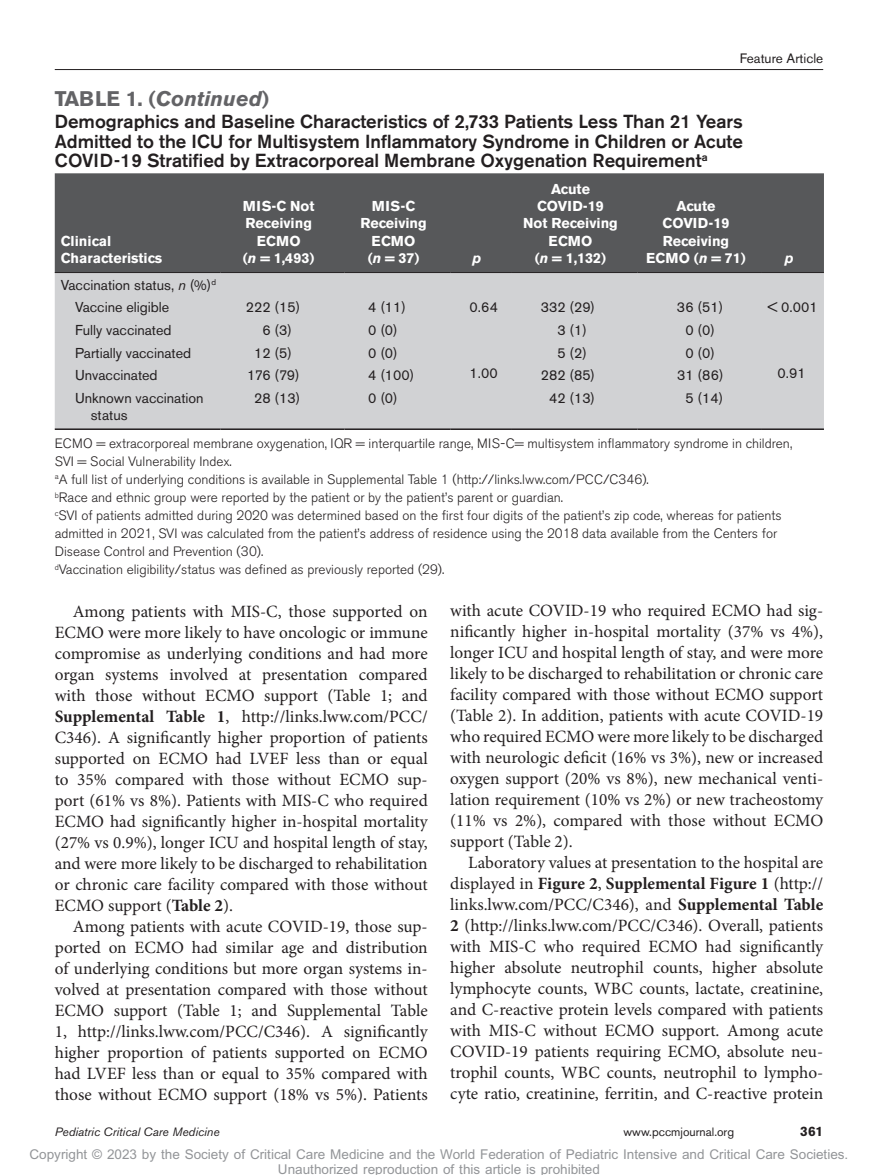
<style>
.page{position:relative;width:878px;height:1175px;background:#fff}
.page>*{position:absolute;margin:0;border:0;box-sizing:border-box;transform-origin:0 0}
.t1{font:700 21px "Akzidenz Grotesk BE";color:#636366}
.t2{font:500 18.75px/19.5px "Akzidenz Grotesk BE";color:#231f20;text-align:justify}
.t3{font:17.25px/21px "Minion Pro";color:#231f20;text-align:justify}
.t4{font:14.25px/22.6px "Akzidenz Grotesk BE";color:#231f20}
.t5{font:700 14.25px/17.2px "Akzidenz Grotesk BE";color:#fff;text-align:center}
.t6{font:italic 700 14.25px "Akzidenz Grotesk BE";color:#fff}
.t7{font:300 13.5px/18px "Akzidenz Grotesk BE";color:#231f20}
.t8{font:13.5px/15px "Arial MT Std";color:#939598;text-align:center}
.t9{font:13.5px "Akzidenz Grotesk BE";color:#231f20}
.t10{font:700 13.5px "Akzidenz Grotesk BE";color:#231f20}
.t11{font:italic 12px "Akzidenz Grotesk BE";color:#231f20}
.t12{font:12px "Akzidenz Grotesk BE";color:#231f20}
.s1{font-style:italic}
.s2{font-weight:700}
</style>
<div class="page">
<hr style="left:55px;top:69px;width:768px;height:1px;background:#231f20">
<div style="left:55px;top:173px;width:769px;height:99px;background:#57585a"></div>
<div style="left:55px;top:273px;width:769px;height:155px;background:#d1d2d4"></div>
<hr style="left:55px;top:272px;width:165px;height:1px;background:#231f20">
<hr style="left:220px;top:272px;width:124px;height:1px;background:#231f20">
<hr style="left:344px;top:272px;width:106px;height:1px;background:#231f20">
<hr style="left:450px;top:272px;width:61px;height:1px;background:#231f20">
<hr style="left:511px;top:272px;width:126px;height:1px;background:#231f20">
<hr style="left:637px;top:272px;width:125px;height:1px;background:#231f20">
<hr style="left:762px;top:272px;width:62px;height:1px;background:#231f20">
<hr style="left:55px;top:428px;width:165px;height:2px;background:#231f20">
<hr style="left:220px;top:428px;width:124px;height:2px;background:#231f20">
<hr style="left:344px;top:428px;width:106px;height:2px;background:#231f20">
<hr style="left:511px;top:428px;width:126px;height:2px;background:#231f20">
<hr style="left:637px;top:428px;width:125px;height:2px;background:#231f20">
<hr style="left:450px;top:428px;width:61px;height:2px;background:#231f20">
<hr style="left:762px;top:428px;width:62px;height:2px;background:#231f20">
<p class="t9" style="left:739px;top:50px;width:85px">Feature Article</p>
<p class="t1" style="left:55px;top:86px;width:216px">TABLE 1. (<span class="s1">Continued</span>)</p>
<p class="t2" style="left:55px;top:112px;width:689px">Demographics and Baseline Characteristics of 2,733 Patients Less Than 21 Years Admitted to the ICU for Multisystem Inflammatory Syndrome in Children or Acute COVID-19 Stratified by Extracorporeal Membrane Oxygenation Requirement<sup>a</sup></p>
<p class="t5" style="left:61px;top:232px;width:103px;text-align:left">Clinical<br>Characteristics</p>
<p class="t5" style="left:243px;top:197px;width:73px">MIS-C Not<br>Receiving<br>ECMO<br>(<span class="s1">n</span> = 1,493)</p>
<p class="t5" style="left:360px;top:198px;width:68px">MIS-C<br>Receiving<br>ECMO<br>(<span class="s1">n</span> = 37)</p>
<p class="t6" style="left:472px;top:249px;width:10px">p</p>
<p class="t5" style="left:523px;top:180px;width:96px">Acute<br>COVID-19<br>Not Receiving<br>ECMO<br>(<span class="s1">n</span> = 1,132)</p>
<p class="t5" style="left:646px;top:198px;width:101px">Acute<br>COVID-19<br>Receiving<br>ECMO (<span class="s1">n</span> = 71)</p>
<p class="t6" style="left:784px;top:249px;width:10px">p</p>
<p class="t4" style="left:75px;top:273px;width:142px;text-indent:-14px">Vaccination status, <span class="s1">n</span> (%)<sup>d<br></sup>Vaccine eligible</p>
<p class="t4" style="left:246px;top:296px;width:56px">222 (15)</p>
<p class="t4" style="left:368px;top:296px;width:39px">4 (11)</p>
<p class="t4" style="left:469px;top:296px;width:30px">0.64</p>
<p class="t4" style="left:540px;top:296px;width:56px">332 (29)</p>
<p class="t4" style="left:676px;top:296px;width:48px">36 (51)</p>
<p class="t4" style="left:768px;top:296px;width:51px">&lt; 0.001</p>
<p class="t4" style="left:75px;top:318px;width:98px">Fully vaccinated</p>
<p class="t4" style="left:262px;top:318px;width:31px">6 (3)</p>
<p class="t4" style="left:368px;top:318px;width:31px">0 (0)</p>
<p class="t4" style="left:557px;top:318px;width:31px">3 (1)</p>
<p class="t4" style="left:685px;top:318px;width:31px">0 (0)</p>
<p class="t4" style="left:75px;top:341px;width:118px">Partially vaccinated</p>
<p class="t4" style="left:254px;top:341px;width:39px">12 (5)</p>
<p class="t4" style="left:368px;top:341px;width:31px">0 (0)</p>
<p class="t4" style="left:557px;top:341px;width:31px">5 (2)</p>
<p class="t4" style="left:685px;top:341px;width:31px">0 (0)</p>
<p class="t4" style="left:75px;top:364px;width:84px">Unvaccinated</p>
<p class="t4" style="left:247px;top:364px;width:54px">176 (79)</p>
<p class="t4" style="left:368px;top:364px;width:48px">4 (100)</p>
<p class="t4" style="left:540px;top:364px;width:56px">282 (85)</p>
<p class="t4" style="left:677px;top:364px;width:48px">31 (86)</p>
<p class="t4" style="left:91px;top:389px;width:114px;line-height:17.2px;text-indent:-16px">Unknown vaccination status</p>
<p class="t4" style="left:254px;top:387px;width:48px">28 (13)</p>
<p class="t4" style="left:368px;top:387px;width:31px">0 (0)</p>
<p class="t4" style="left:549px;top:387px;width:48px">42 (13)</p>
<p class="t4" style="left:685px;top:387px;width:39px">5 (14)</p>
<p class="t7" style="left:55px;top:434px;width:739px">ECMO = extracorporeal membrane oxygenation, IQR = interquartile range, MIS-C= multisystem inflammatory syndrome in children, SVI = Social Vulnerability Index.<br><sup>a</sup>A full list of underlying conditions is available in Supplemental Table 1 (http://links.lww.com/PCC/C346).<br><sup>b</sup>Race and ethnic group were reported by the patient or by the patient’s parent or guardian.<br><sup>c</sup>SVI of patients admitted during 2020 was determined based on the first four digits of the patient’s zip code, whereas for patients admitted in 2021, SVI was calculated from the patient’s address of residence using the 2018 data available from the Centers for Disease Control and Prevention (30).<br><sup>d</sup>Vaccination eligibility/status was defined as previously reported (29).</p>
<p class="t4" style="left:469px;top:361px;width:30px">1.00</p>
<p class="t4" style="left:777px;top:361px;width:30px">0.91</p>
<p class="t3" style="left:55px;top:600px;width:374px;text-indent:18px">Among patients with MIS-C, those supported on ECMO were more likely to have oncologic or immune compromise as underlying conditions and had more organ systems involved at presentation compared with those without ECMO support (Table 1; and <span class="s2">Supplemental Table 1</span>, http://links.lww.com/PCC/ C346). A significantly higher proportion of patients supported on ECMO had LVEF less than or equal to 35% compared with those without ECMO sup&shy;port (61% vs 8%). Patients with MIS-C who required ECMO had significantly higher in-hospital mortality (27% vs 0.9%), longer ICU and hospital length of stay, and were more likely to be discharged to rehabilitation or chronic care facility compared with those without ECMO support (<span class="s2">Table 2</span>).</p>
<p class="t3" style="left:55px;top:915px;width:374px;text-indent:18px">Among patients with acute COVID-19, those sup&shy;ported on ECMO had similar age and distribution of underlying conditions but more organ systems in&shy;volved at presentation compared with those without ECMO support (Table 1; and Supplemental Table 1, http://links.lww.com/PCC/C346). A significantly higher proportion of patients supported on ECMO had LVEF less than or equal to 35% compared with those without ECMO support (18% vs 5%). Patients</p>
<p class="t3" style="left:450px;top:600px;width:374px">with acute COVID-19 who required ECMO had sig&shy;nificantly higher in-hospital mortality (37% vs 4%), longer ICU and hospital length of stay, and were more likely to be discharged to rehabilitation or chronic care facility compared with those without ECMO support (Table 2). In addition, patients with acute COVID-19 who required ECMO were more likely to be discharged with neurologic deficit (16% vs 3%), new or increased oxygen support (20% vs 8%), new mechanical venti&shy;lation requirement (10% vs 2%) or new tracheostomy (11% vs 2%), compared with those without ECMO support (Table 2).</p>
<p class="t3" style="left:450px;top:852px;width:374px;text-indent:18px">Laboratory values at presentation to the hospital are displayed in <span class="s2">Figure 2</span>, <span class="s2">Supplemental Figure 1</span> (http:// links.lww.com/PCC/C346), and <span class="s2">Supplemental Table 2</span> (http://links.lww.com/PCC/C346). Overall, patients with MIS-C who required ECMO had significantly higher absolute neutrophil counts, higher absolute lymphocyte counts, WBC counts, lactate, creatinine, and C-reactive protein levels compared with patients with MIS-C without ECMO support. Among acute COVID-19 patients requiring ECMO, absolute neu&shy;trophil counts, WBC counts, neutrophil to lympho&shy;cyte ratio, creatinine, ferritin, and C-reactive protein</p>
<p class="t11" style="left:55px;top:1125px;width:166px">Pediatric Critical Care Medicine</p>
<p class="t12" style="left:623px;top:1125px;width:112px">www.pccmjournal.org</p>
<p class="t10" style="left:800px;top:1123px;width:25px">361</p>
<p class="t8" style="left:29px;top:1147px;width:820px">Copyright © 2023 by the Society of Critical Care Medicine and the World Federation of Pediatric Intensive and Critical Care Societies.<br>Unauthorized reproduction of this article is prohibited</p>
</div>
